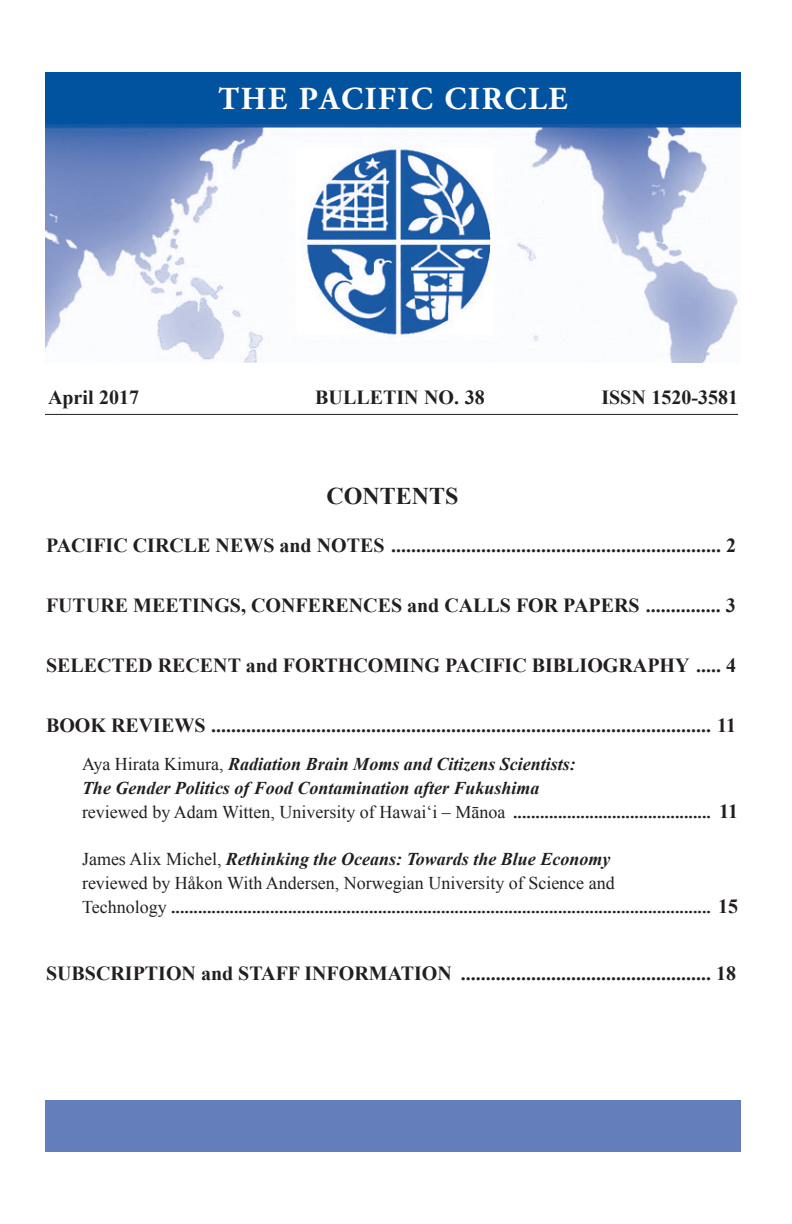
<style>
.page{position:relative;width:792px;height:1224px;background:#fff}
.page>*{position:absolute;margin:0;border:0;box-sizing:border-box;transform-origin:0 0}
.t1{font:700 32px "Adobe Garamond Pro";letter-spacing:.05em;color:#fff}
.t2{font:700 24px "Times New Roman";color:#231f20}
.t3{font:700 20px "Times New Roman";color:#231f20}
.t4{font:italic 700 18px/24px "Times New Roman";color:#231f20}
.s1{font-weight:400;font-style:normal}
.s2{font-style:normal;font-size:20px}
</style>
<div class="page">
<hr style="left:45px;top:414px;width:693px;height:1px;background:#231f20">
<img style="left:45px;top:124px;width:696px;height:238px">
<div style="left:45px;top:72px;width:696px;height:52px;background:#0153a0"></div>
<div style="left:45px;top:1101px;width:696px;height:51px;background:#637ebb"></div>
<h1 class="t1" style="left:218px;top:81px;width:350px">THE PACIFIC CIRCLE</h1>
<p class="t3" style="left:48px;top:384px;width:93px">April 2017</p>
<p class="t3" style="left:315px;top:384px;width:171px">BULLETIN NO. 38</p>
<p class="t3" style="left:601px;top:384px;width:138px">ISSN 1520-3581</p>
<h2 class="t2" style="left:326px;top:480px;width:134px">CONTENTS</h2>
<p class="t3" style="left:46px;top:531px;width:691px">PACIFIC CIRCLE NEWS and NOTES .................................................................. 2</p>
<p class="t3" style="left:46px;top:591px;width:691px">FUTURE MEETINGS, CONFERENCES and CALLS FOR PAPERS ............... 3</p>
<p class="t3" style="left:46px;top:651px;width:691px">SELECTED RECENT and FORTHCOMING PACIFIC BIBLIOGRAPHY ..... 4</p>
<p class="t3" style="left:46px;top:711px;width:691px">BOOK REVIEWS .................................................................................................... 11</p>
<p class="t4" style="left:82px;top:751px;width:658px"><span class="s1">Aya Hirata Kimura,</span> Radiation Brain Moms and Citizens Scientists:<br>The Gender Politics of Food Contamination after Fukushima<br><span class="s1">reviewed by Adam Witten, University of Hawai‘i – Mānoa</span> ............................................ <span class="s2">11</span></p>
<p class="t4" style="left:82px;top:847px;width:657px"><span class="s1">James Alix Michel,</span> Rethinking the Oceans: Towards the Blue Economy<br><span class="s1">reviewed by Håkon With Andersen, Norwegian University of Science and<br>Technology</span> ........................................................................................................................ <span class="s2">15</span></p>
<p class="t3" style="left:46px;top:960px;width:691px">SUBSCRIPTION and STAFF INFORMATION .................................................. 18</p>
</div>
